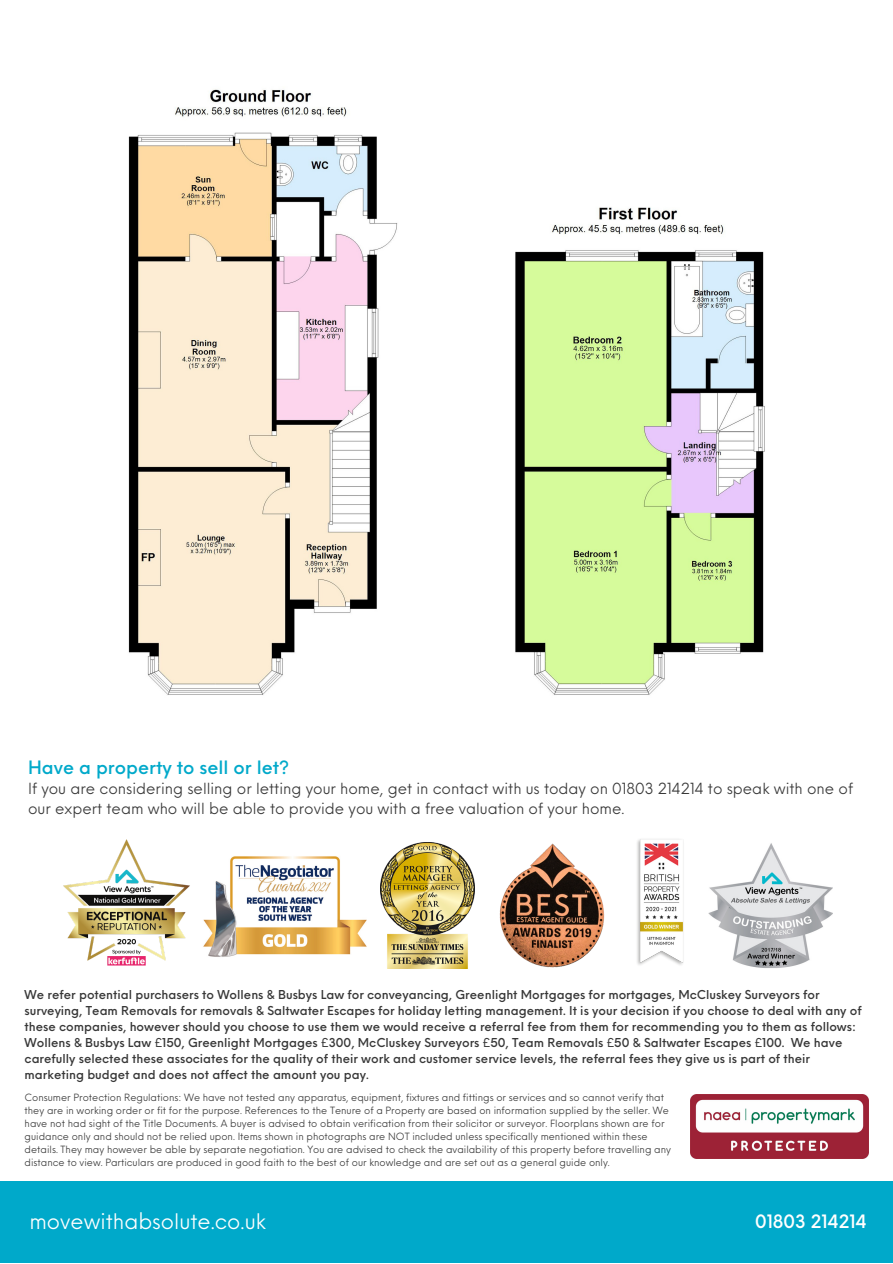
<style>
.page{position:relative;width:893px;height:1264px;background:#fff}
.page>*{position:absolute;margin:0;border:0;box-sizing:border-box;transform-origin:0 0}
.t1{font:21px "Neue Einstellung";color:#fff}
.t2{font:500 18px "Neue Einstellung";color:#00a9ca}
.t3{font:500 18px "Neue Einstellung";color:#fff}
.t4{font:15px/20.2px "Neue Einstellung";color:#383838}
.t5{font:500 12px/16px "Neue Einstellung";color:#383838}
.t6{font:9.75px/13px "Neue Einstellung";color:#383838}
</style>
<div class="page">
<div style="left:0;top:1181px;width:892px;height:81px;background:#00a9ca"></div>
<img style="left:690px;top:1094px;width:178px;height:64px">
<img style="left:708px;top:843px;width:124px;height:125px">
<img style="left:203px;top:856px;width:164px;height:101px">
<img style="left:381px;top:842px;width:93px;height:126px">
<img style="left:63px;top:839px;width:127px;height:127px">
<img style="left:499px;top:843px;width:106px;height:125px">
<img style="left:637px;top:839px;width:47px;height:126px">
<img style="left:128px;top:89px;width:637px;height:606px">
<p class="t2" style="left:28px;top:751px;width:263px">Have a property to sell or let?</p>
<p class="t4" style="left:28px;top:776px;width:826px">If you are considering selling or letting your home, get in contact with us today on 01803 214214 to speak with one of our expert team who will be able to provide you with a free valuation of your home.</p>
<p class="t5" style="left:25px;top:985px;width:838px">We refer potential purchasers to Wollens &amp; Busbys Law for conveyancing, Greenlight Mortgages for mortgages, McCluskey Surveyors for surveying, Team Removals for removals &amp; Saltwater Escapes for holiday letting management. It is your decision if you choose to deal with any of these companies, however should you choose to use them we would receive a referral fee from them for recommending you to them as follows:<br>Wollens &amp; Busbys Law £150, Greenlight Mortgages £300, McCluskey Surveyors £50, Team Removals £50 &amp; Saltwater Escapes £100. We have carefully selected these associates for the quality of their work and customer service levels, the referral fees they give us is part of their marketing budget and does not affect the amount you pay.</p>
<p class="t6" style="left:25px;top:1090px;width:648px">Consumer Protection Regulations: We have not tested any apparatus, equipment, fixtures and fittings or services and so cannot verify that they are in working order or fit for the purpose. References to the Tenure of a Property are based on information supplied by the seller. We have not had sight of the Title Documents. A buyer is advised to obtain verification from their solicitor or surveyor. Floorplans shown are for guidance only and should not be relied upon. Items shown in photographs are NOT included unless specifically mentioned within these details. They may however be able by separate negotiation. You are advised to check the availability of this property before travelling any distance to view. Particulars are produced in good faith to the best of our knowledge and are set out as a general guide only.</p>
<p class="t1" style="left:29px;top:1202px;width:238px">movewithabsolute.co.uk</p>
<p class="t3" style="left:755px;top:1204px;width:113px">01803 214214</p>
</div>
